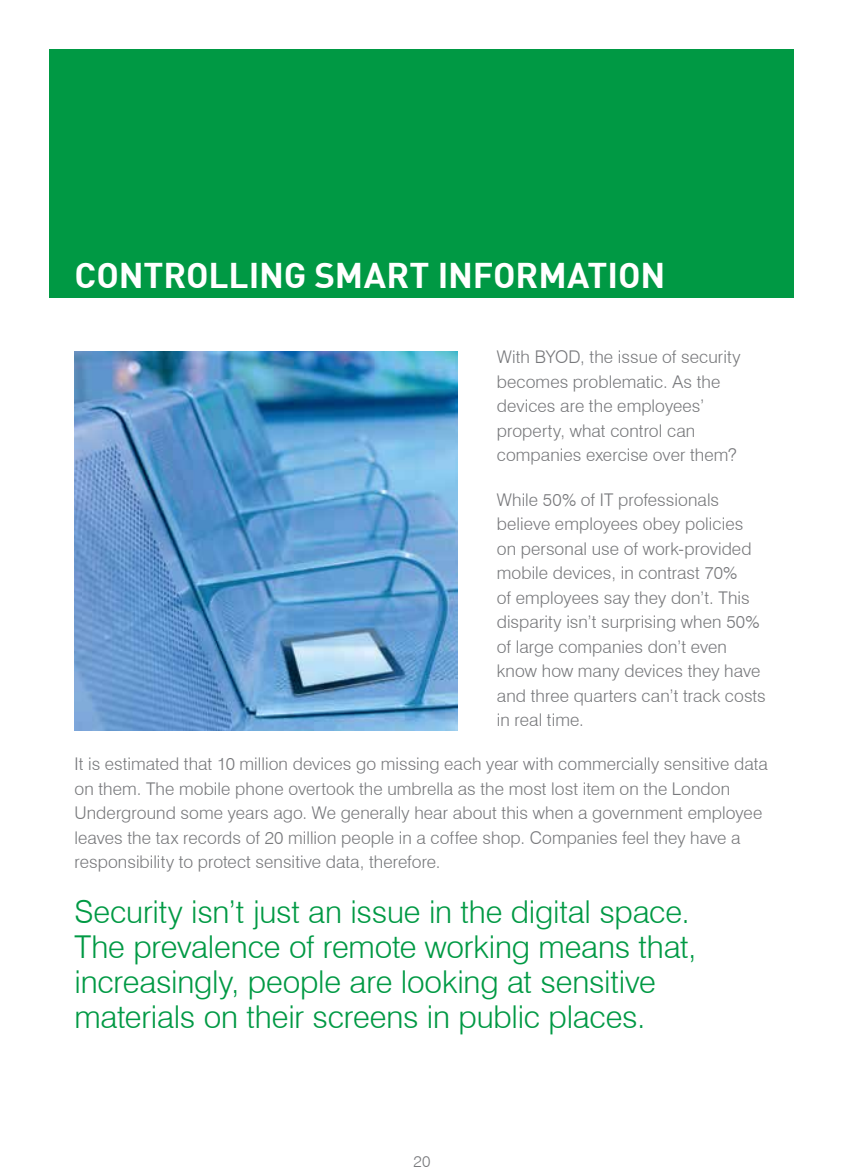
<style>
.page{position:relative;width:844px;height:1176px;background:#fff}
.page>*{position:absolute;margin:0;border:0;box-sizing:border-box;transform-origin:0 0}
.t1{font:700 35px "DIN";letter-spacing:-.005em;color:#fff}
.t2{font:300 31.5px/35px "Swiss 721 BT";letter-spacing:-.005em;color:#094}
.t3{font:300 17.5px/24.5px "Swiss 721 BT";letter-spacing:.005em;color:#77787b}
.t4{font:300 15.75px "Swiss 721 BT";color:#77787b}
</style>
<div class="page">
<div style="left:50px;top:50px;width:744px;height:248px;background:#094"></div>
<img style="left:74px;top:351px;width:383px;height:379px">
<h1 class="t1" style="left:74px;top:253px;width:592px">CONTROLLING SMART INFORMATION</h1>
<p class="t3" style="left:496px;top:344px;width:245px">With BYOD, the issue of security becomes problematic. As the devices are the employees’ property, what control can companies exercise over them?</p>
<p class="t3" style="left:496px;top:487px;width:270px">While 50% of IT professionals believe employees obey policies on personal use of work-provided mobile devices, in contrast 70%<br>of employees say they don’t. This disparity isn’t surprising when 50% of large companies don’t even know how many devices they have and three quarters can’t track costs in real time.</p>
<p class="t3" style="left:74px;top:752px;width:694px">It is estimated that 10 million devices go missing each year with commercially sensitive data on them. The mobile phone overtook the umbrella as the most lost item on the London Underground some years ago. We generally hear about this when a government employee leaves the tax records of 20 million people in a coffee shop. Companies feel they have a responsibility to protect sensitive data, therefore.</p>
<h2 class="t2" style="left:74px;top:894px;width:623px">Security isn’t just an issue in the digital space.<br>The prevalence of remote working means that, increasingly, people are looking at sensitive materials on their screens in public places.</h2>
<p class="t4" style="left:413px;top:1152px;width:19px">20</p>
</div>
